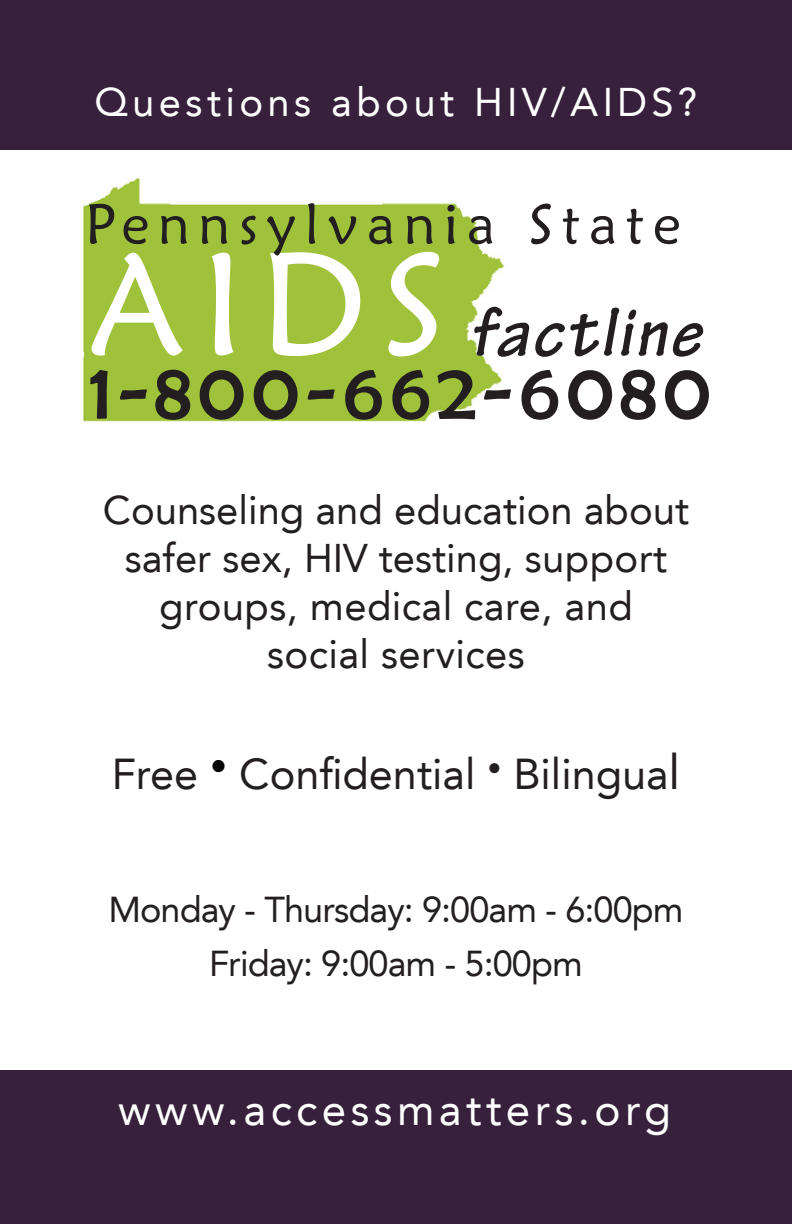
<style>
.page{position:relative;width:792px;height:1224px;background:#fff}
.page>*{position:absolute;margin:0;border:0;box-sizing:border-box;transform-origin:0 0}
.t1{font:80.8px "Berlin Sans FB";letter-spacing:.07em;color:#231f20}
.t2{font:italic 700 72.8px "Tekton Pro";letter-spacing:.04em;color:#231f20}
.t3{font:56.8px "Maiandra GD";letter-spacing:.15em;color:#231f20}
.t4{font:44px "Avenir LT";letter-spacing:.1em;color:#fff}
.t5{font:43.2px "Avenir LT";color:#231f20}
.t6{font:40px/48px "Avenir LT";color:#231f20;text-align:center}
.t7{font:40px "Avenir LT";letter-spacing:.11em;color:#fff}
.t8{font:36px "Avenir LT";letter-spacing:-.025em;color:#231f20}
.s1{font-family:"Maiandra GD";font-weight:400;font-style:normal;font-size:146px;color:#fff}
.s2{font-size:48.4px}
</style>
<div class="page">
<div style="left:0;top:0;width:792px;height:150px;background:#36203b"></div>
<img style="left:82px;top:178px;width:423px;height:244px">
<div style="left:0;top:1070px;width:792px;height:154px;background:#36203b"></div>
<p class="t7" style="left:95px;top:79px;width:604px">Questions about HIV/AIDS?</p>
<p class="t3" style="left:85px;top:189px;width:597px">Pennsylvania State</p>
<p class="t2" style="left:88px;top:290px;width:615px"><span class="s1">AIDS</span> factline</p>
<p class="t1" style="left:89px;top:346px;width:623px">1-800-662-6080</p>
<p class="t6" style="left:103px;top:487px;width:588px">Counseling and education about safer sex, HIV testing, support groups, medical care, and<br>social services</p>
<p class="t5" style="left:112px;top:749px;width:570px">Free <sup>•</sup> Confidential <sup>•</sup> Bilingua<span class="s2">l</span></p>
<p class="t8" style="left:108px;top:888px;width:577px">Monday - Thursday: 9:00am - 6:00pm</p>
<p class="t8" style="left:209px;top:942px;width:375px">Friday: 9:00am - 5:00pm</p>
<p class="t4" style="left:118px;top:1084px;width:554px">www.accessmatters.org</p>
</div>
